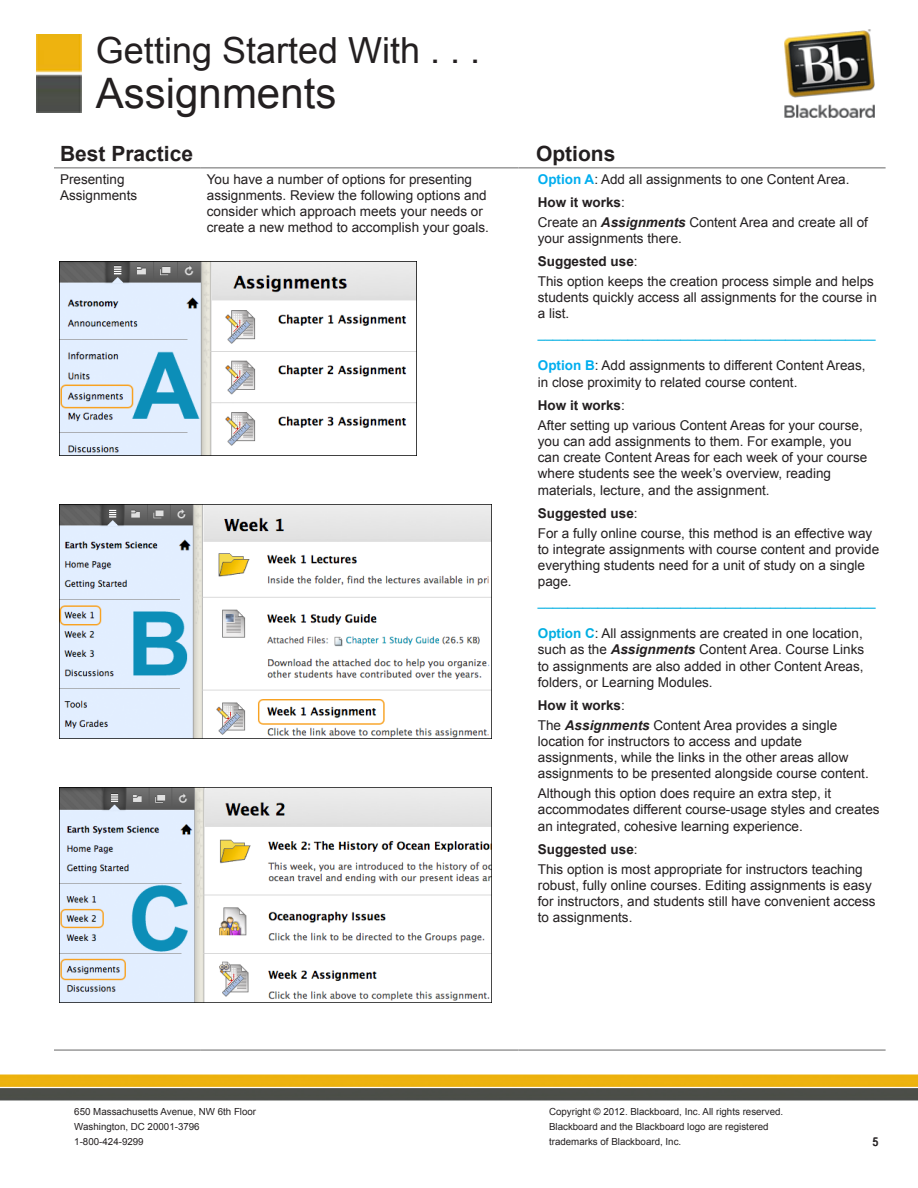
<style>
.page{position:relative;width:918px;height:1188px;background:#fff}
.page>*{position:absolute;margin:0;border:0;box-sizing:border-box;transform-origin:0 0}
.t1{font:42px "Arial";color:#231f20}
.t2{font:36px "Arial";color:#231f20}
.t3{font:700 21px "Arial";color:#231f20}
.t4{font:13.5px/16.2px "Arial";color:#231f20}
.t5{font:13.5px "Arial";color:#00aee2}
.t6{font:700 13.5px "Arial";color:#231f20}
.t7{font:12px "Arial Narrow";color:#231f20}
.t8{font:9.75px/15px "Arial";color:#231f20}
.s1{font-weight:700;color:#00aeef}
.s2{font-weight:400}
.s3{font-weight:700;font-style:italic}
.s4{font-weight:700;color:#00aee2}
</style>
<div class="page">
<img style="left:37px;top:35px;width:45px;height:77px">
<img style="left:0;top:1074px;width:918px;height:27px">
<img style="left:784px;top:29px;width:91px;height:89px">
<hr style="left:54px;top:167px;width:147px;height:2px;background:#999">
<hr style="left:201px;top:167px;width:317px;height:2px;background:#999">
<hr style="left:518px;top:167px;width:368px;height:2px;background:#999">
<hr style="left:54px;top:1049px;width:147px;height:2px;background:#999">
<hr style="left:201px;top:1049px;width:317px;height:2px;background:#999">
<hr style="left:518px;top:1049px;width:368px;height:2px;background:#999">
<img style="left:60px;top:262px;width:356px;height:193px">
<img style="left:60px;top:504px;width:432px;height:235px">
<img style="left:60px;top:787px;width:432px;height:216px">
<h2 class="t2" style="left:96px;top:27px;width:386px">Getting Started With . . .</h2>
<h1 class="t1" style="left:96px;top:65px;width:242px">Assignments</h1>
<p class="t3" style="left:60px;top:139px;width:135px">Best Practice</p>
<p class="t3" style="left:536px;top:139px;width:81px">Options</p>
<p class="t4" style="left:60px;top:171px;width:79px">Presenting<br>Assignments</p>
<p class="t4" style="left:207px;top:171px;width:284px">You have a number of options for presenting assignments. Review the following options and consider which approach meets your needs or create a new method to accomplish your goals.</p>
<p class="t4" style="left:538px;top:171px;width:313px"><span class="s1">Option A</span>: Add all assignments to one Content Area.</p>
<p class="t6" style="left:538px;top:193px;width:89px">How it works<span class="s2">:</span></p>
<p class="t4" style="left:538px;top:214px;width:332px">Create an <span class="s3">Assignments</span> Content Area and create all of your assignments there.</p>
<p class="t6" style="left:538px;top:253px;width:101px">Suggested use<span class="s2">:</span></p>
<p class="t4" style="left:538px;top:273px;width:341px">This option keeps the creation process simple and helps students quickly access all assignments for the course in a list.</p>
<p class="t5" style="left:538px;top:325px;width:339px">_____________________________________________</p>
<p class="t4" style="left:538px;top:358px;width:329px"><span class="s1">Option B</span>: Add assignments to different Content Areas, in close proximity to related course content.</p>
<p class="t6" style="left:538px;top:396px;width:89px">How it works<span class="s2">:</span></p>
<p class="t4" style="left:538px;top:417px;width:331px">After setting up various Content Areas for your course, you can add assignments to them. For example, you can create Content Areas for each week of your course where students see the week’s overview, reading materials, lecture, and the assignment.</p>
<p class="t6" style="left:538px;top:504px;width:101px">Suggested use<span class="s2">:</span></p>
<p class="t4" style="left:538px;top:525px;width:343px">For a fully online course, this method is an effective way to integrate assignments with course content and provide everything students need for a unit of study on a single page.</p>
<p class="t5" style="left:538px;top:592px;width:339px">_____________________________________________</p>
<p class="t4" style="left:538px;top:625px;width:328px;text-align:justify"><span class="s4">Option C</span>: All assignments are created in one location, such as the <span class="s3">Assignments</span> Content Area. Course Links to assignments are also added in other Content Areas, folders, or Learning Modules.</p>
<p class="t6" style="left:538px;top:697px;width:89px">How it works<span class="s2">:</span></p>
<p class="t4" style="left:538px;top:717px;width:332px">The <span class="s3">Assignments</span> Content Area provides a single location for instructors to access and update assignments, while the links in the other areas allow assignments to be presented alongside course content.</p>
<p class="t4" style="left:538px;top:785px;width:343px">Although this option does require an extra step, it accommodates different course-usage styles and creates an integrated, cohesive learning experience.</p>
<p class="t6" style="left:538px;top:840px;width:101px">Suggested use<span class="s2">:</span></p>
<p class="t4" style="left:538px;top:861px;width:339px">This option is most appropriate for instructors teaching robust, fully online courses. Editing assignments is easy for instructors, and students still have convenient access to assignments.</p>
<p class="t8" style="left:74px;top:1104px;width:183px">650 Massachusetts Avenue, NW 6th Floor<br>Washington, DC 20001-3796<br>1-800-424-9299</p>
<p class="t8" style="left:549px;top:1104px;width:236px">Copyright © 2012. Blackboard, Inc. All rights reserved.<br>Blackboard and the Blackboard logo are registered trademarks of Blackboard, Inc.</p>
<p class="t7" style="left:873px;top:1133px;width:7px">5</p>
</div>
